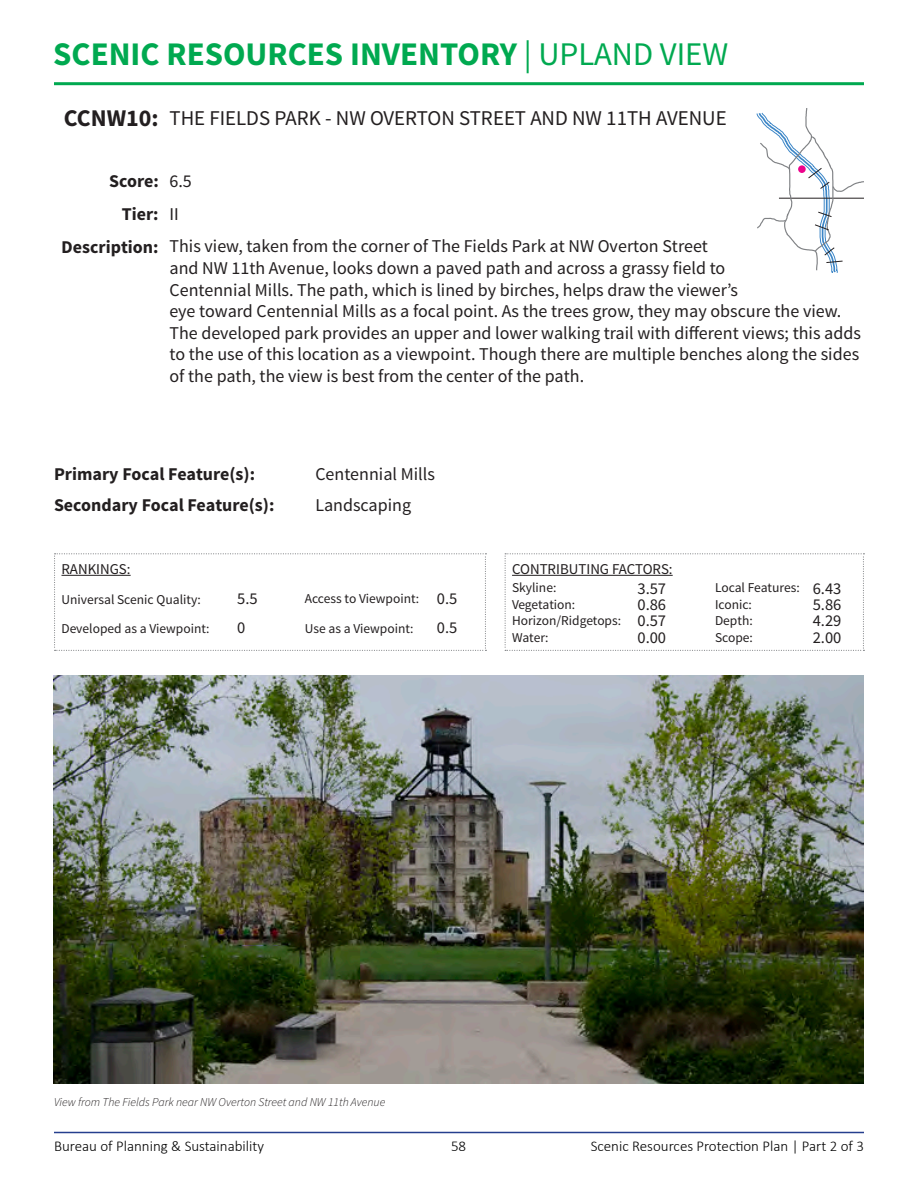
<style>
.page{position:relative;width:918px;height:1188px;background:#fff}
.page>*{position:absolute;margin:0;border:0;box-sizing:border-box;transform-origin:0 0}
.t1{font:700 33px "Source Sans Pro";color:#00a950}
.t2{font:700 24px "Source Sans Pro";color:#231f20}
.Inventory_Title_-_SS{font:21px "Source Sans Pro";color:#231f20}
.Body_Field_Fill_-_SS{font:18px/21.6px "Source Sans Pro";color:#231f20}
.t3{font:700 18px/32.4px "Source Sans Pro";color:#231f20;text-align:right}
.t4{font:16.5px "Source Sans Pro";color:#231f20}
.t5{font:300 15px "Calibri";color:#000}
.t6{font:15px "Source Sans Pro";color:#231f20}
.t7{font:13.5px/16.5px "Source Sans Pro";color:#231f20}
.t8{font:italic 300 12px "Source Sans Pro";color:#231f20}
.s1{font-weight:400}
</style>
<div class="page">
<hr style="left:54px;top:82px;width:810px;height:3px;background:#00a950">
<hr style="left:54px;top:1132px;width:810px;height:1px;background:#253f8e">
<svg style="left:54px;top:553px;width:432px;height:98px"></svg>
<svg style="left:505px;top:553px;width:359px;height:98px"></svg>
<svg style="left:756px;top:108px;width:108px;height:165px"></svg>
<div style="left:798px;top:165px;width:8px;height:8px;background:#ed028c;border-radius:50%"></div>
<img style="left:53px;top:675px;width:811px;height:408px">
<h1 class="t1" style="left:53px;top:32px;width:677px">SCENIC RESOURCES INVENTORY <span class="s1">| UPLAND VIEW</span></h1>
<p class="t2" style="left:64px;top:103px;width:96px">CCNW10:</p>
<p class="Inventory_Title_-_SS" style="left:170px;top:105px;width:559px">THE FIELDS PARK - NW OVERTON STREET AND NW 11TH AVENUE</p>
<p class="t3" style="left:109px;top:166px;width:51px">Score:<br>Tier:</p>
<p class="t3" style="left:62px;top:231px;width:98px">Description:</p>
<p class="Body_Field_Fill_-_SS" style="left:170px;top:171px;width:24px">6.5</p>
<p class="Body_Field_Fill_-_SS" style="left:170px;top:203px;width:11px">II</p>
<p class="Body_Field_Fill_-_SS" style="left:170px;top:236px;width:693px">This view, taken from the corner of The Fields Park at NW Overton Street<br>and NW 11th Avenue, looks down a paved path and across a grassy field to<br>Centennial Mills. The path, which is lined by birches, helps draw the viewer’s<br>eye toward Centennial Mills as a focal point. As the trees grow, they may obscure the view.<br>The developed park provides an upper and lower walking trail with different views; this adds to the use of this location as a viewpoint. Though there are multiple benches along the sides of the path, the view is best from the center of the path.</p>
<p class="t3" style="left:54px;top:458px;width:203px">Primary Focal Feature(s):</p>
<p class="t3" style="left:54px;top:490px;width:222px">Secondary Focal Feature(s):</p>
<p class="Body_Field_Fill_-_SS" style="left:315px;top:463px;width:121px">Centennial Mills</p>
<p class="Body_Field_Fill_-_SS" style="left:315px;top:495px;width:97px">Landscaping</p>
<p class="t6" style="left:62px;top:560px;width:71px">RANKINGS:</p>
<p class="t7" style="left:62px;top:584px;width:150px;line-height:29.7px">Universal Scenic Quality:<br>Developed as a Viewpoint:</p>
<p class="t7" style="left:305px;top:591px;width:116px">Access to Viewpoint:</p>
<p class="t4" style="left:237px;top:589px;width:22px">5.5</p>
<p class="t4" style="left:437px;top:589px;width:22px">0.5</p>
<p class="t4" style="left:237px;top:617px;width:10px">0</p>
<p class="t4" style="left:437px;top:617px;width:22px">0.5</p>
<p class="t7" style="left:305px;top:621px;width:110px">Use as a Viewpoint:</p>
<p class="t6" style="left:512px;top:560px;width:162px">CONTRIBUTING FACTORS:</p>
<p class="t7" style="left:512px;top:580px;width:111px">Skyline:<br>Vegetation:<br>Horizon/Ridgetops:<br>Water:</p>
<p class="t7" style="left:715px;top:580px;width:86px">Local Features:<br>Iconic:<br>Depth:<br>Scope:</p>
<p class="t4" style="left:637px;top:578px;width:30px">3.57</p>
<p class="t4" style="left:813px;top:578px;width:30px">6.43</p>
<p class="t4" style="left:637px;top:594px;width:30px">0.86</p>
<p class="t4" style="left:813px;top:594px;width:30px">5.86</p>
<p class="t4" style="left:637px;top:611px;width:30px">0.57</p>
<p class="t4" style="left:813px;top:611px;width:30px">4.29</p>
<p class="t4" style="left:637px;top:627px;width:30px">0.00</p>
<p class="t4" style="left:813px;top:627px;width:30px">2.00</p>
<p class="t8" style="left:54px;top:1095px;width:333px">View from The Fields Park near NW Overton Street and NW 11th Avenue</p>
<p class="t5" style="left:54px;top:1137px;width:212px">Bureau of Planning &amp; Sustainability</p>
<p class="t5" style="left:451px;top:1137px;width:17px">58</p>
<p class="t5" style="left:591px;top:1137px;width:275px">Scenic Resources Protection Plan | Part 2 of 3</p>
</div>
